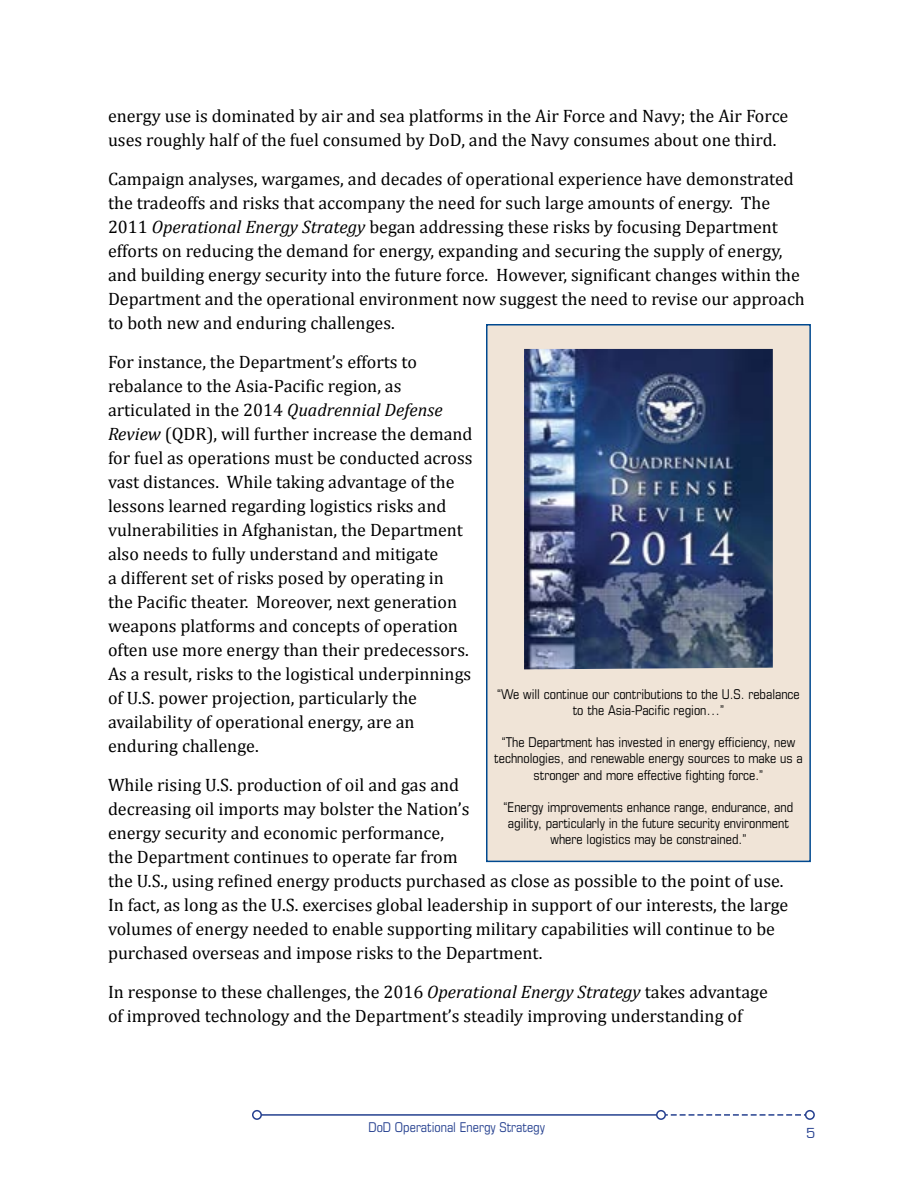
<style>
.page{position:relative;width:918px;height:1188px;background:#fff}
.page>*{position:absolute;margin:0;border:0;box-sizing:border-box;transform-origin:0 0}
.t1{font:18px/24px "Cambria";color:#000}
.t2{font:15px "Eurostile";color:#25408f}
.t3{font:condensed 13.5px/16.2px "Eurostile";color:#000;text-align:center}
.t4{font:condensed 13.5px "Eurostile";color:#25408f}
.s1{font-style:italic}
</style>
<div class="page">
<svg style="left:666px;top:1114px;width:139px;height:2px"></svg>
<hr style="left:257px;top:1114px;width:404px;height:2px;background:#25408f">
<div style="left:657px;top:1111px;width:8px;height:8px;background:#fff;border-radius:50%"></div>
<div style="left:656px;top:1110px;width:10px;height:10px;border:2px solid #25408f;border-radius:50%"></div>
<div style="left:253px;top:1111px;width:8px;height:8px;background:#fff;border-radius:50%"></div>
<div style="left:252px;top:1110px;width:10px;height:10px;border:2px solid #25408f;border-radius:50%"></div>
<div style="left:805px;top:1110px;width:10px;height:10px;border:2px solid #25408f;border-radius:50%"></div>
<div style="left:487px;top:325px;width:323px;height:536px;background:#f0e4d7"></div>
<div style="left:486px;top:324px;width:325px;height:538px;border:2px solid #004990"></div>
<img style="left:524px;top:349px;width:249px;height:320px">
<p class="t1" style="left:108px;top:104px;width:682px">energy use is dominated by air and sea platforms in the Air Force and Navy; the Air Force uses roughly half of the fuel consumed by DoD, and the Navy consumes about one third.</p>
<p class="t1" style="left:108px;top:167px;width:698px">Campaign analyses, wargames, and decades of operational experience have demonstrated the tradeoffs and risks that accompany the need for such large amounts of energy. The 2011 <span class="s1">Operational Energy Strategy</span> began addressing these risks by focusing Department efforts on reducing the demand for energy, expanding and securing the supply of energy, and building energy security into the future force. However, significant changes within the Department and the operational environment now suggest the need to revise our approach to both new and enduring challenges.</p>
<p class="t1" style="left:108px;top:350px;width:366px">For instance, the Department’s efforts to rebalance to the Asia-Pacific region, as articulated in the 2014 <span class="s1">Quadrennial Defense Review</span> (QDR), will further increase the demand for fuel as operations must be conducted across vast distances. While taking advantage of the lessons learned regarding logistics risks and vulnerabilities in Afghanistan, the Department also needs to fully understand and mitigate<br>a different set of risks posed by operating in the Pacific theater. Moreover, next generation weapons platforms and concepts of operation often use more energy than their predecessors.<br>As a result, risks to the logistical underpinnings of U.S. power projection, particularly the availability of operational energy, are an enduring challenge.</p>
<p class="t1" style="left:108px;top:773px;width:682px">While rising U.S. production of oil and gas and<br>decreasing oil imports may bolster the Nation’s<br>energy security and economic performance,<br>the Department continues to operate far from<br>the U.S., using refined energy products purchased as close as possible to the point of use.<br>In fact, as long as the U.S. exercises global leadership in support of our interests, the large volumes of energy needed to enable supporting military capabilities will continue to be purchased overseas and impose risks to the Department.</p>
<p class="t1" style="left:108px;top:980px;width:661px">In response to these challenges, the 2016 <span class="s1">Operational Energy Strategy</span> takes advantage of improved technology and the Department’s steadily improving understanding of</p>
<p class="t3" style="left:497px;top:685px;width:304px">“We will continue our contributions to the U.S. rebalance to the Asia-Pacific region…”</p>
<p class="t3" style="left:494px;top:734px;width:310px">“The Department has invested in energy efficiency, new technologies, and renewable energy sources to make us a stronger and more effective fighting force.”</p>
<p class="t3" style="left:504px;top:799px;width:291px">“Energy improvements enhance range, endurance, and agility, particularly in the future security environment where logistics may be constrained.”</p>
<p class="t4" style="left:368px;top:1119px;width:178px">DoD Operational Energy Strategy</p>
<p class="t2" style="left:806px;top:1125px;width:11px">5</p>
</div>
